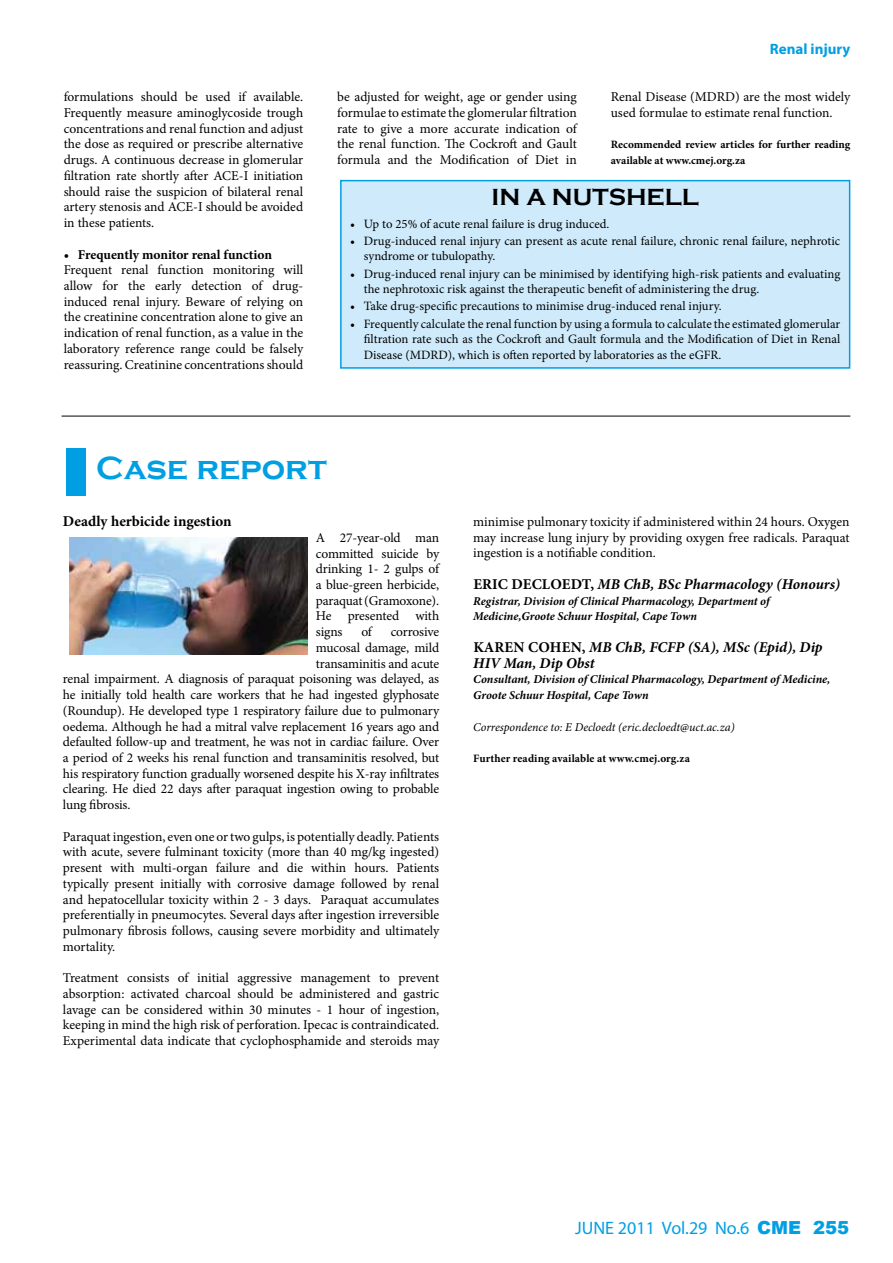
<style>
.page{position:relative;width:893px;height:1263px;background:#fff}
.page>*{position:absolute;margin:0;border:0;box-sizing:border-box;transform-origin:0 0}
.t1{font:700 33px "Copperplate Gothic";color:#009fe3}
.t2{font:700 24px "Copperplate Gothic";color:#000}
.t3{font:18px "Myriad Pro";color:#009fe3}
.t4{font:italic 700 15px/15.8px "Minion Pro";color:#000}
.t5{font:700 15px "Minion Pro";color:#000}
.t6{font:700 15px "Myriad Pro";color:#009fe3}
.t7{font:13.5px/15.8px "Minion Pro";letter-spacing:-.01em;color:#000;text-align:justify}
.t8{font:700 13.5px "Minion Pro";letter-spacing:-.005em;color:#000}
.t9{font:12.75px/15.3px "Minion Pro";color:#000}
.t10{font:italic 700 12px/15.8px "Minion Pro";letter-spacing:-.005em;color:#000}
.t11{font:italic 12px "Minion Pro";letter-spacing:-.005em;color:#000}
.t12{font:700 11.25px/15.8px "Minion Pro";letter-spacing:.005em;color:#000}
.s1{font-style:normal}
.s2{font-family:"Arial";font-weight:900}
</style>
<div class="page">
<div style="left:341px;top:181px;width:509px;height:187px;background:#cfebfb"></div>
<div style="left:340px;top:180px;width:510px;height:189px;border:2px solid #009fe3"></div>
<div style="left:66px;top:448px;width:20px;height:47px;background:#009fe3"></div>
<hr style="left:62px;top:416px;width:788px;height:1px;background:#000">
<img style="left:69px;top:537px;width:238px;height:117px">
<p class="t7" style="left:64px;top:89px;width:241px">formulations should be used if available.<br>Frequently measure aminoglycoside trough concentrations and renal function and adjust the dose as required or prescribe alternative drugs. A continuous decrease in glomerular filtration rate shortly after ACE-I initiation should raise the suspicion of bilateral renal artery stenosis and ACE-I should be avoided in these patients.</p>
<p class="t8" style="left:64px;top:245px;width:210px">• Frequently monitor renal function</p>
<p class="t7" style="left:64px;top:262px;width:241px">Frequent renal function monitoring will allow for the early detection of drug&shy;induced renal injury. Beware of relying on the creatinine concentration alone to give an indication of renal function, as a value in the laboratory reference range could be falsely reassuring. Creatinine concentrations should</p>
<p class="t6" style="left:770px;top:39px;width:82px">Renal injury</p>
<p class="t7" style="left:337px;top:89px;width:241px">be adjusted for weight, age or gender using formulae to estimate the glomerular filtration rate to give a more accurate indication of the renal function. The Cockroft and Gault formula and the Modification of Diet in</p>
<p class="t7" style="left:611px;top:89px;width:241px">Renal Disease (MDRD) are the most widely used formulae to estimate renal function.</p>
<p class="t12" style="left:611px;top:137px;width:241px">Recommended review articles for further reading available at www.cmej.org.za</p>
<h2 class="t2" style="left:492px;top:184px;width:209px">IN A NUTSHELL</h2>
<p class="t9" style="left:350px;top:216px;width:261px">• Up to 25% of acute renal failure is drug induced.</p>
<p class="t9" style="left:364px;top:233px;width:478px;text-indent:-14px">• Drug-induced renal injury can present as acute renal failure, chronic renal failure, nephrotic syndrome or tubulopathy.</p>
<p class="t9" style="left:364px;top:266px;width:478px;text-indent:-14px">• Drug-induced renal injury can be minimised by identifying high-risk patients and evaluating the nephrotoxic risk against the therapeutic benefit of administering the drug.</p>
<p class="t9" style="left:350px;top:299px;width:373px">• Take drug-specific precautions to minimise drug-induced renal injury.</p>
<p class="t9" style="left:364px;top:316px;width:478px;text-align:justify;text-indent:-14px">• Frequently calculate the renal function by using a formula to calculate the estimated glomerular filtration rate such as the Cockroft and Gault formula and the Modification of Diet in Renal Disease (MDRD), which is often reported by laboratories as the eGFR.</p>
<h1 class="t1" style="left:96px;top:450px;width:232px">Case report</h1>
<p class="t5" style="left:63px;top:511px;width:170px">Deadly herbicide ingestion</p>
<p class="t7" style="left:316px;top:530px;width:125px">A 27-year-old man committed suicide by drinking 1- 2 gulps of a blue-green herbicide, paraquat (Gramoxone).<br>He presented with signs</p>
<p class="t7" style="left:361px;top:624px;width:12px">of</p>
<p class="t7" style="left:391px;top:624px;width:50px">corrosive</p>
<p class="t7" style="left:316px;top:640px;width:125px">mucosal damage, mild</p>
<p class="t7" style="left:316px;top:655px;width:125px">transaminitis and acute</p>
<p class="t7" style="left:63px;top:671px;width:378px">renal impairment. A diagnosis of paraquat poisoning was delayed, as</p>
<p class="t7" style="left:63px;top:687px;width:378px">he initially told health care workers that he had ingested glyphosate</p>
<p class="t7" style="left:63px;top:703px;width:378px">(Roundup). He developed type 1 respiratory failure due to pulmonary</p>
<p class="t7" style="left:63px;top:718px;width:378px">oedema. Although he had a mitral valve replacement 16 years ago and</p>
<p class="t7" style="left:63px;top:734px;width:378px">defaulted follow-up and treatment, he was not in cardiac failure. Over</p>
<p class="t7" style="left:63px;top:750px;width:378px">a period of 2 weeks his renal function and transaminitis resolved, but</p>
<p class="t7" style="left:63px;top:765px;width:378px">his respiratory function gradually worsened despite his X-ray infiltrates</p>
<p class="t7" style="left:63px;top:781px;width:378px">clearing. He died 22 days after paraquat ingestion owing to probable</p>
<p class="t7" style="left:63px;top:797px;width:69px">lung fibrosis.</p>
<p class="t7" style="left:63px;top:828px;width:378px">Paraquat ingestion, even one or two gulps, is potentially deadly. Patients with acute, severe fulminant toxicity (more than 40 mg/kg ingested) present with multi-organ failure and die within hours. Patients typically present initially with corrosive damage followed by renal and hepatocellular toxicity within 2 - 3 days. Paraquat accumulates preferentially in pneumocytes. Several days after ingestion irreversible pulmonary fibrosis follows, causing severe morbidity and ultimately mortality.</p>
<p class="t7" style="left:63px;top:970px;width:378px">Treatment consists of initial aggressive management to prevent absorption: activated charcoal should be administered and gastric lavage can be considered within 30 minutes - 1 hour of ingestion, keeping in mind the high risk of perforation. Ipecac is contraindicated.<br>Experimental data indicate that cyclophosphamide and steroids may</p>
<p class="t7" style="left:473px;top:514px;width:378px">minimise pulmonary toxicity if administered within 24 hours. Oxygen may increase lung injury by providing oxygen free radicals. Paraquat ingestion is a notifiable condition.</p>
<p class="t4" style="left:473px;top:576px;width:368px"><span class="s1">ERIC DECLOEDT,</span> MB ChB, BSc Pharmacology (Honours)</p>
<p class="t10" style="left:473px;top:593px;width:298px">Registrar, Division of Clinical Pharmacology, Department of<br>Medicine,Groote Schuur Hospital, Cape Town</p>
<p class="t4" style="left:473px;top:639px;width:351px"><span class="s1">KAREN COHEN,</span> MB ChB, FCFP (SA), MSc (Epid), Dip<br>HIV Man, Dip Obst</p>
<p class="t10" style="left:473px;top:671px;width:359px">Consultant, Division of Clinical Pharmacology, Department of Medicine,<br>Groote Schuur Hospital, Cape Town</p>
<p class="t11" style="left:473px;top:718px;width:263px">Correspondence to: E Decloedt (eric.decloedt@uct.ac.za)</p>
<p class="t12" style="left:473px;top:750px;width:218px">Further reading available at www.cmej.org.za</p>
<h3 class="t3" style="left:575px;top:1217px;width:275px">JUNE 2011 Vol.29 No.6 <span class="s2">CME 255</span></h3>
</div>
